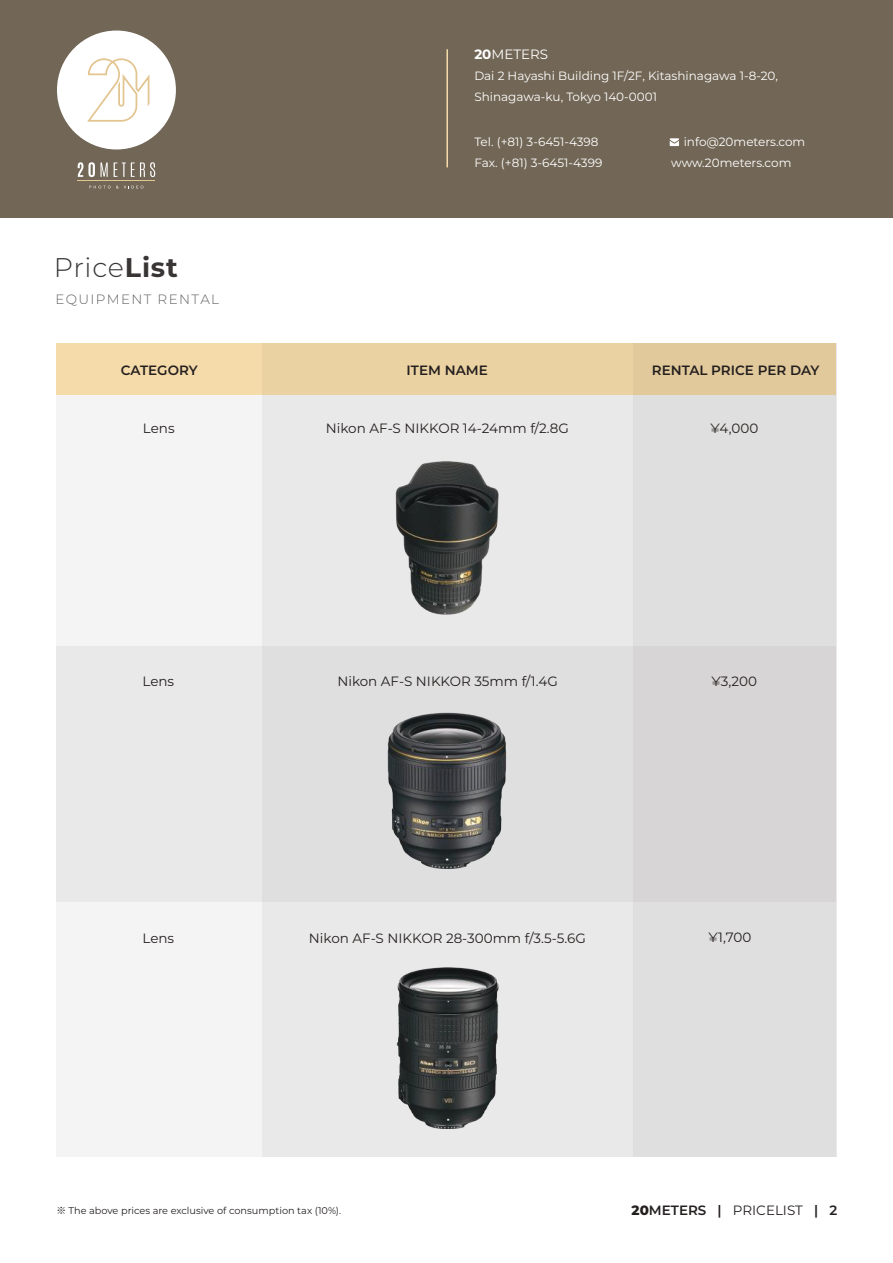
<style>
.page{position:relative;width:893px;height:1263px;background:#fff}
.page>*{position:absolute;margin:0;border:0;box-sizing:border-box;transform-origin:0 0}
.t1{font:300 27px "Montserrat";letter-spacing:.02em;color:#393535}
.t2{font:13.5px "Montserrat";color:#241f1f}
.t3{font:600 13.5px "Montserrat";color:#241f1f}
.t4{font:300 13.5px "Montserrat";letter-spacing:.1em;color:#656365}
.t5{font:13.5px "Montserrat";color:#fff}
.t6{font:12px/21px "Montserrat";color:#fff}
.t7{font:9.75px "Montserrat";color:#241f1f}
.s1{font-weight:700}
.s2{font-family:"Source Han Sans JP"}
.s3{font-weight:800}
.s4{font-weight:400}
</style>
<div class="page">
<div style="left:57px;top:343px;width:779px;height:814px;background:#f4f4f4"></div>
<div style="left:57px;top:343px;width:779px;height:52px;background:#ebd2a2"></div>
<div style="left:262px;top:395px;width:371px;height:762px;background:#eae9e9"></div>
<svg style="left:633px;top:343px;width:203px;height:814px;background:#e0dcd8"></svg>
<div style="left:57px;top:646px;width:779px;height:255px;background:#e0dfdf"></div>
<div style="left:0;top:0;width:893px;height:217px;background:#726756"></div>
<svg style="left:670px;top:138px;width:9px;height:8px"></svg>
<hr style="left:446px;top:49px;width:2px;height:118px;background:#f5dba9">
<svg style="left:78px;top:162px;width:30px;height:15px"></svg>
<svg style="left:114px;top:162px;width:41px;height:15px"></svg>
<svg style="left:89px;top:186px;width:54px;height:2px"></svg>
<hr style="left:78px;top:181px;width:77px;height:1px;background:#e3c591">
<div style="left:57px;top:31px;width:119px;height:118px;background:#fff;border-radius:50%"></div>
<svg style="left:87px;top:58px;width:62px;height:64px"></svg>
<img style="left:370px;top:461px;width:153px;height:153px">
<img style="left:387px;top:712px;width:120px;height:156px">
<img style="left:367px;top:968px;width:161px;height:160px">
<h1 class="t1" style="left:54px;top:249px;width:125px">Price<span class="s1">List</span></h1>
<p class="t4" style="left:55px;top:290px;width:165px">EQUIPMENT RENTAL</p>
<p class="t5" style="left:474px;top:44px;width:75px"><span class="s1">20</span>METERS</p>
<p class="t6" style="left:474px;top:64px;width:305px">Dai 2 Hayashi Building 1F/2F, Kitashinagawa 1-8-20,<br>Shinagawa-ku, Tokyo 140-0001</p>
<p class="t6" style="left:474px;top:131px;width:130px">Tel. (+81) 3-6451-4398<br>Fax. (+81) 3-6451-4399</p>
<p class="t6" style="left:671px;top:131px;width:136px;text-indent:13px">info@20meters.com www.20meters.com</p>
<p class="t3" style="left:121px;top:361px;width:78px">CATEGORY</p>
<p class="t3" style="left:407px;top:361px;width:83px">ITEM NAME</p>
<p class="t3" style="left:652px;top:361px;width:169px">RENTAL PRICE PER DAY</p>
<p class="t2" style="left:143px;top:419px;width:33px">Lens</p>
<p class="t2" style="left:326px;top:419px;width:245px">Nikon AF-S NIKKOR 14-24mm f/2.8G</p>
<p class="t2" style="left:710px;top:419px;width:49px">¥4,000</p>
<p class="t2" style="left:143px;top:672px;width:33px">Lens</p>
<p class="t2" style="left:337px;top:672px;width:222px">Nikon AF-S NIKKOR 35mm f/1.4G</p>
<p class="t2" style="left:711px;top:672px;width:47px">¥3,200</p>
<p class="t2" style="left:143px;top:928px;width:33px">Lens</p>
<p class="t2" style="left:309px;top:928px;width:278px">Nikon AF-S NIKKOR 28-300mm f/3.5-5.6G</p>
<p class="t2" style="left:708px;top:928px;width:44px">¥1,700</p>
<p class="t7" style="left:57px;top:1204px;width:286px"><span class="s2">※</span> The above prices are exclusive of consumption tax (10%).</p>
<p class="t3" style="left:632px;top:1201px;width:207px"><span class="s3">20</span>METERS | <span class="s4">PRICELIST</span> | 2</p>
</div>
